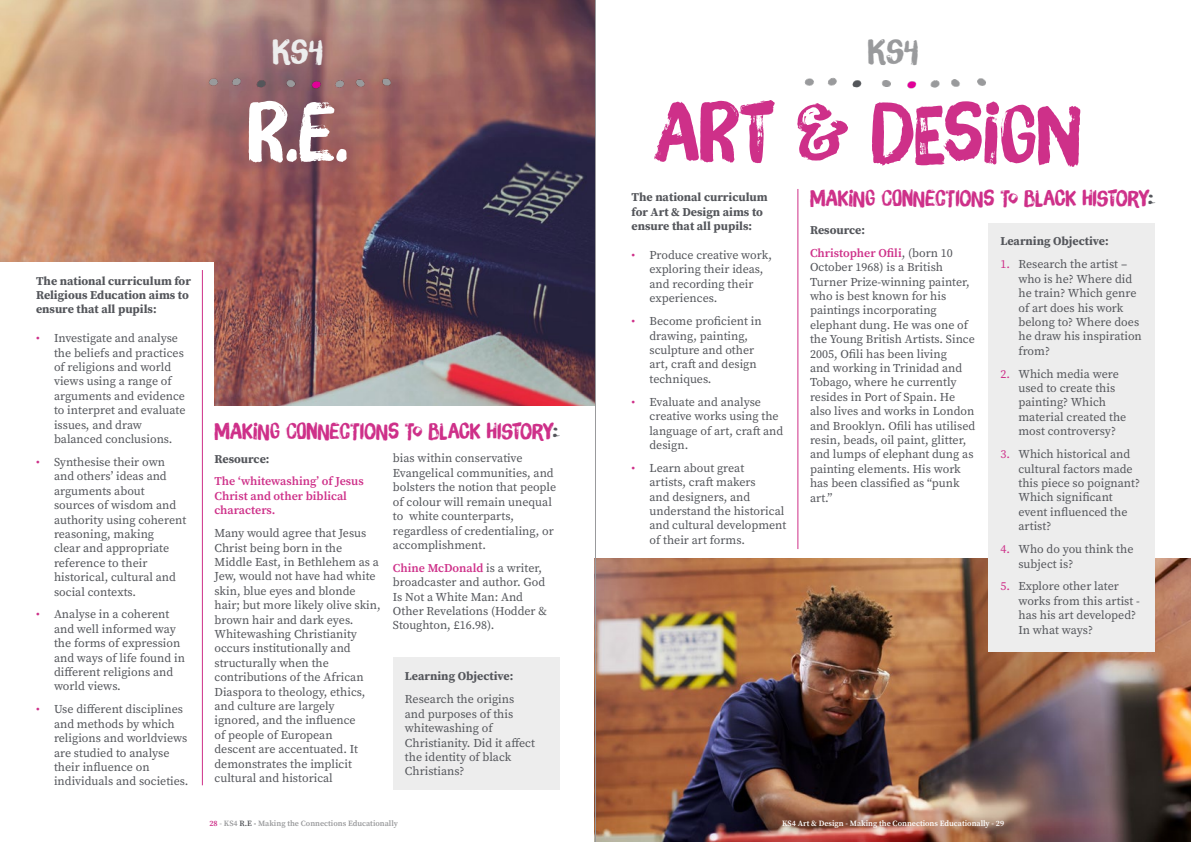
<style>
.page{position:relative;width:1191px;height:842px;background:#fff}
.page>*{position:absolute;margin:0;border:0;box-sizing:border-box;transform-origin:0 0}
.t1{font:80px "Brush Up";color:#ce3089}
.t2{font:80px "Brush Up";color:#fff}
.t3{font:33.6px "Brush Up";color:#999a9c}
.t4{font:33.6px "Brush Up";color:#ededed}
.t5{font:21.9px "Brush Up";color:#ce3089}
.t6{font:12px/14.4px "Source Serif Pro";color:#54565b}
.t7{font:700 12px/14.4px "Source Serif Pro";color:#54565b}
.t8{font:600 12px/14.4px "Source Serif Pro";color:#ce3089}
.t9{font:600 8px "Source Serif Pro";color:#fff}
.t10{font:600 8px "Source Serif Pro";color:#999a9c}
.s1{color:#ce3089}
.s2{color:#54565b}
.s3{font-weight:600;color:#ce3089}
.s4{font-weight:700;color:#54565b}
.s5{font-weight:400;color:#54565b}
</style>
<div class="page">
<img style="left:214px;top:261px;width:381px;height:144px">
<img style="left:0;top:0;width:595px;height:261px">
<img style="left:594px;top:558px;width:597px;height:284px">
<img style="left:804px;top:77px;width:182px;height:12px">
<div style="left:988px;top:223px;width:167px;height:429px;background:#ededed"></div>
<hr style="left:797px;top:189px;width:1px;height:360px;background:#ce3089">
<div style="left:393px;top:658px;width:166px;height:132px;background:#ededed"></div>
<img style="left:201px;top:69px;width:193px;height:27px">
<hr style="left:202px;top:270px;width:1px;height:515px;background:#ce3089">
<hr style="left:595px;top:0;width:1px;height:842px;background:#999a9c">
<h2 class="t4" style="left:272px;top:31px;width:52px">KS4</h2>
<h1 class="t2" style="left:248px;top:86px;width:102px">R.E.</h1>
<p class="t7" style="left:36px;top:273px;width:156px">The national curriculum for<br>Religious Education aims to ensure that all pupils:</p>
<p class="t6" style="left:54px;top:331px;width:133px;text-indent:-18px"><span class="s1">•</span> Investigate and analyse the beliefs and practices of religions and world views using a range of arguments and evidence to interpret and evaluate issues, and draw balanced conclusions.</p>
<p class="t6" style="left:54px;top:455px;width:134px;text-indent:-18px"><span class="s1">•</span> Synthesise their own and others’ ideas and arguments about sources of wisdom and authority using coherent reasoning, making<br>clear and appropriate reference to their historical, cultural and social contexts.</p>
<p class="t6" style="left:54px;top:607px;width:132px;text-indent:-18px"><span class="s1">•</span> Analyse in a coherent and well informed way the forms of expression and ways of life found in different religions and world views.</p>
<p class="t6" style="left:54px;top:702px;width:136px;text-indent:-18px"><span class="s1">•</span> Use different disciplines and methods by which religions and worldviews are studied to analyse their influence on individuals and societies.</p>
<h3 class="t5" style="left:214px;top:418px;width:346px">MAKING CONNECTIONS TO BLACK HISTORY<span class="s2">:</span></h3>
<p class="t7" style="left:214px;top:451px;width:57px">Resource:</p>
<p class="t8" style="left:214px;top:474px;width:151px">The ‘whitewashing’ of Jesus<br>Christ and other biblical characters.</p>
<p class="t6" style="left:214px;top:526px;width:168px">Many would agree that Jesus<br>Christ being born in the<br>Middle East, in Bethlehem as a<br>Jew, would not have had white skin, blue eyes and blonde hair; but more likely olive skin, brown hair and dark eyes.<br>Whitewashing Christianity occurs institutionally and structurally when the contributions of the African<br>Diaspora to theology, ethics, and culture are largely ignored, and the influence<br>of people of European<br>descent are accentuated. It demonstrates the implicit cultural and historical</p>
<p class="t6" style="left:393px;top:451px;width:165px">bias within conservative<br>Evangelical communities, and bolsters the notion that people of colour will remain unequal to white counterparts, regardless of credentialing, or accomplishment.</p>
<p class="t6" style="left:393px;top:561px;width:156px"><span class="s3">Chine McDonald</span> is a writer, broadcaster and author. God<br>Is Not a White Man: And<br>Other Revelations (Hodder &amp;<br>Stoughton, £16.98).</p>
<p class="t7" style="left:405px;top:669px;width:110px">Learning Objective:</p>
<p class="t6" style="left:405px;top:692px;width:132px">Research the origins and purposes of this whitewashing of<br>Christianity. Did it affect the identity of black<br>Christians?</p>
<p class="t10" style="left:209px;top:817px;width:190px"><span class="s1">28</span> - KS4 <span class="s2">R.E -</span> Making the Connections Educationally</p>
<h2 class="t3" style="left:868px;top:31px;width:52px">KS4</h2>
<h1 class="t1" style="left:654px;top:86px;width:428px">ART &amp; DESIGN</h1>
<p class="t7" style="left:631px;top:190px;width:138px">The national curriculum for Art &amp; Design aims to ensure that all pupils:</p>
<p class="t6" style="left:649px;top:248px;width:124px;text-indent:-18px"><span class="s1">•</span> Produce creative work, exploring their ideas, and recording their experiences.</p>
<p class="t6" style="left:649px;top:314px;width:114px;text-indent:-18px"><span class="s1">•</span> Become proficient in drawing, painting, sculpture and other art, craft and design techniques.</p>
<p class="t6" style="left:649px;top:394px;width:135px;text-indent:-18px"><span class="s1">•</span> Evaluate and analyse creative works using the language of art, craft and design.</p>
<p class="t6" style="left:649px;top:461px;width:138px;text-indent:-18px"><span class="s1">•</span> Learn about great<br>artists, craft makers<br>and designers, and understand the historical and cultural development of their art forms.</p>
<h3 class="t5" style="left:810px;top:186px;width:346px">MAKING CONNECTIONS TO BLACK HISTORY<span class="s2">:</span></h3>
<p class="t8" style="left:810px;top:218px;width:144px;line-height:22.9px"><span class="s4">Resource:<br></span>Christopher Ofili<span class="s5">, (born 10</span></p>
<p class="t6" style="left:810px;top:260px;width:167px">October 1968) is a British<br>Turner Prize-winning painter, who is best known for his paintings incorporating elephant dung. He was one of the Young British Artists. Since<br>2005, Ofili has been living<br>and working in Trinidad and<br>Tobago, where he currently resides in Port of Spain. He also lives and works in London and Brooklyn. Ofili has utilised resin, beads, oil paint, glitter, and lumps of elephant dung as painting elements. His work has been classified as “punk art.”</p>
<p class="t7" style="left:1000px;top:234px;width:110px">Learning Objective:</p>
<p class="t6" style="left:1018px;top:257px;width:125px;text-indent:-18px"><span class="s1">1.</span> Research the artist – who is he? Where did he train? Which genre of art does his work belong to? Where does he draw his inspiration from?</p>
<p class="t6" style="left:1018px;top:366px;width:109px;text-indent:-18px"><span class="s1">2.</span> Which media were used to create this painting? Which material created the most controversy?</p>
<p class="t6" style="left:1018px;top:447px;width:123px;text-indent:-18px"><span class="s1">3.</span> Which historical and cultural factors made this piece so poignant?<br>Which significant event influenced the artist?</p>
<p class="t6" style="left:1018px;top:542px;width:117px;text-indent:-18px"><span class="s1">4.</span> Who do you think the subject is?</p>
<p class="t6" style="left:1018px;top:579px;width:123px;text-indent:-18px"><span class="s1">5.</span> Explore other later works from this artist - has his art developed?<br>In what ways?</p>
<p class="t9" style="left:782px;top:817px;width:224px">KS4 Art &amp; Design - Making the Connections Educationally - 29</p>
</div>
